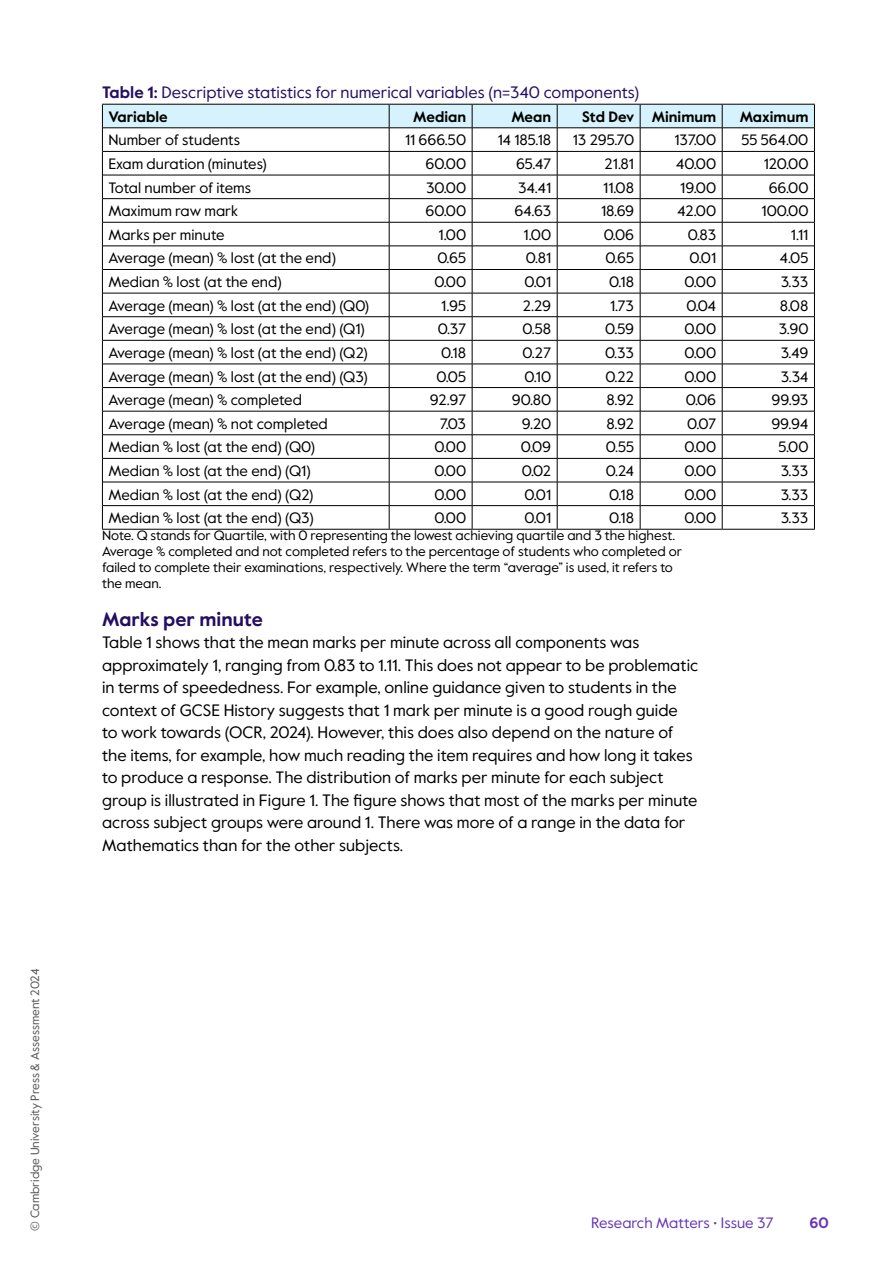
<style>
.page{position:relative;width:893px;height:1263px;background:#fff}
.page>*{position:absolute;margin:0;border:0;box-sizing:border-box;transform-origin:0 0}
.Heading_2{font:700 19.5px "Value Sans Pro";letter-spacing:.005em;color:#250e62}
.P_Body{font:16.5px/22.5px "Value Sans Pro";color:#000}
.P_Table_and_figure_caption{font:16.5px "Value Sans Pro";letter-spacing:.005em;color:#250e62}
.t1{font:15px "Value Sans Pro";color:#000}
.t2{font:700 15px "Value Sans Pro";color:#000}
.t3{font:15px "Value Sans Pro";color:#6638b6}
.t4{font:700 15px "Value Sans Pro";color:#6638b6}
.P_Table_and_figure_caption-2{font:13.5px/16.2px "Value Sans Pro";color:#000}
.t5{font:12px "Value Sans Pro";color:#575756}
.s1{font-weight:700}
</style>
<div class="page">
<hr style="left:102px;top:529px;width:287px;height:1px;background:#000">
<hr style="left:389px;top:529px;width:83px;height:1px;background:#000">
<hr style="left:472px;top:529px;width:85px;height:1px;background:#000">
<hr style="left:557px;top:529px;width:83px;height:1px;background:#000">
<hr style="left:640px;top:529px;width:82px;height:1px;background:#000">
<hr style="left:722px;top:529px;width:93px;height:1px;background:#000">
<svg style="left:102px;top:104px;width:713px;height:425px"></svg>
<p class="t5" style="left:28px;top:1231px;width:263px;rotate:-90deg">© Cambridge University Press &amp; Assessment 2024</p>
<p class="P_Table_and_figure_caption" style="left:102px;top:82px;width:539px"><span class="s1">Table 1:</span> Descriptive statistics for numerical variables (n=340 components)</p>
<p class="t2" style="left:108px;top:108px;width:61px">Variable</p>
<p class="t2" style="left:413px;top:108px;width:54px">Median</p>
<p class="t2" style="left:511px;top:108px;width:41px">Mean</p>
<p class="t2" style="left:582px;top:108px;width:53px">Std Dev</p>
<p class="t2" style="left:652px;top:108px;width:66px">Minimum</p>
<p class="t2" style="left:740px;top:108px;width:70px">Maximum</p>
<p class="t1" style="left:108px;top:131px;width:133px">Number of students</p>
<p class="t1" style="left:405px;top:131px;width:63px">11 666.50</p>
<p class="t1" style="left:498px;top:131px;width:55px">14 185.18</p>
<p class="t1" style="left:573px;top:131px;width:63px">13 295.70</p>
<p class="t1" style="left:674px;top:131px;width:43px">137.00</p>
<p class="t1" style="left:741px;top:131px;width:68px">55 564.00</p>
<p class="t1" style="left:108px;top:155px;width:160px">Exam duration (minutes)</p>
<p class="t1" style="left:426px;top:155px;width:42px">60.00</p>
<p class="t1" style="left:516px;top:155px;width:37px">65.47</p>
<p class="t1" style="left:605px;top:155px;width:31px">21.81</p>
<p class="t1" style="left:676px;top:155px;width:41px">40.00</p>
<p class="t1" style="left:764px;top:155px;width:46px">120.00</p>
<p class="t1" style="left:108px;top:178px;width:144px">Total number of items</p>
<p class="t1" style="left:426px;top:178px;width:42px">30.00</p>
<p class="t1" style="left:518px;top:178px;width:34px">34.41</p>
<p class="t1" style="left:603px;top:178px;width:32px">11.08</p>
<p class="t1" style="left:680px;top:178px;width:37px">19.00</p>
<p class="t1" style="left:769px;top:178px;width:41px">66.00</p>
<p class="t1" style="left:108px;top:202px;width:131px">Maximum raw mark</p>
<p class="t1" style="left:426px;top:202px;width:42px">60.00</p>
<p class="t1" style="left:514px;top:202px;width:38px">64.63</p>
<p class="t1" style="left:601px;top:202px;width:35px">18.69</p>
<p class="t1" style="left:677px;top:202px;width:40px">42.00</p>
<p class="t1" style="left:761px;top:202px;width:48px">100.00</p>
<p class="t1" style="left:108px;top:226px;width:118px">Marks per minute</p>
<p class="t1" style="left:439px;top:226px;width:29px">1.00</p>
<p class="t1" style="left:524px;top:226px;width:29px">1.00</p>
<p class="t1" style="left:604px;top:226px;width:32px">0.06</p>
<p class="t1" style="left:688px;top:226px;width:30px">0.83</p>
<p class="t1" style="left:791px;top:226px;width:19px">1.11</p>
<p class="t1" style="left:108px;top:249px;width:229px">Average (mean) % lost (at the end)</p>
<p class="t1" style="left:437px;top:249px;width:30px">0.65</p>
<p class="t1" style="left:526px;top:249px;width:27px">0.81</p>
<p class="t1" style="left:605px;top:249px;width:30px">0.65</p>
<p class="t1" style="left:689px;top:249px;width:28px">0.01</p>
<p class="t1" style="left:780px;top:249px;width:30px">4.05</p>
<p class="t1" style="left:108px;top:273px;width:175px">Median % lost (at the end)</p>
<p class="t1" style="left:434px;top:273px;width:33px">0.00</p>
<p class="t1" style="left:524px;top:273px;width:28px">0.01</p>
<p class="t1" style="left:609px;top:273px;width:26px">0.18</p>
<p class="t1" style="left:684px;top:273px;width:33px">0.00</p>
<p class="t1" style="left:781px;top:273px;width:29px">3.33</p>
<p class="t1" style="left:108px;top:296px;width:262px">Average (mean) % lost (at the end) (Q0)</p>
<p class="t1" style="left:441px;top:296px;width:26px">1.95</p>
<p class="t1" style="left:523px;top:296px;width:30px">2.29</p>
<p class="t1" style="left:610px;top:296px;width:26px">1.73</p>
<p class="t1" style="left:686px;top:296px;width:31px">0.04</p>
<p class="t1" style="left:780px;top:296px;width:30px">8.08</p>
<p class="t1" style="left:108px;top:320px;width:258px">Average (mean) % lost (at the end) (Q1)</p>
<p class="t1" style="left:438px;top:320px;width:30px">0.37</p>
<p class="t1" style="left:522px;top:320px;width:30px">0.58</p>
<p class="t1" style="left:605px;top:320px;width:31px">0.59</p>
<p class="t1" style="left:684px;top:320px;width:33px">0.00</p>
<p class="t1" style="left:779px;top:320px;width:31px">3.90</p>
<p class="t1" style="left:108px;top:344px;width:261px">Average (mean) % lost (at the end) (Q2)</p>
<p class="t1" style="left:441px;top:344px;width:26px">0.18</p>
<p class="t1" style="left:523px;top:344px;width:30px">0.27</p>
<p class="t1" style="left:605px;top:344px;width:31px">0.33</p>
<p class="t1" style="left:684px;top:344px;width:33px">0.00</p>
<p class="t1" style="left:781px;top:344px;width:29px">3.49</p>
<p class="t1" style="left:108px;top:367px;width:261px">Average (mean) % lost (at the end) (Q3)</p>
<p class="t1" style="left:437px;top:367px;width:31px">0.05</p>
<p class="t1" style="left:524px;top:367px;width:28px">0.10</p>
<p class="t1" style="left:605px;top:367px;width:30px">0.22</p>
<p class="t1" style="left:684px;top:367px;width:33px">0.00</p>
<p class="t1" style="left:781px;top:367px;width:29px">3.34</p>
<p class="t1" style="left:108px;top:391px;width:195px">Average (mean) % completed</p>
<p class="t1" style="left:430px;top:391px;width:38px">92.97</p>
<p class="t1" style="left:512px;top:391px;width:41px">90.80</p>
<p class="t1" style="left:606px;top:391px;width:29px">8.92</p>
<p class="t1" style="left:686px;top:391px;width:32px">0.06</p>
<p class="t1" style="left:771px;top:391px;width:39px">99.93</p>
<p class="t1" style="left:108px;top:414px;width:221px">Average (mean) % not completed</p>
<p class="t1" style="left:440px;top:414px;width:28px">7.03</p>
<p class="t1" style="left:522px;top:414px;width:31px">9.20</p>
<p class="t1" style="left:606px;top:414px;width:29px">8.92</p>
<p class="t1" style="left:687px;top:414px;width:31px">0.07</p>
<p class="t1" style="left:771px;top:414px;width:39px">99.94</p>
<p class="t1" style="left:108px;top:438px;width:208px">Median % lost (at the end) (Q0)</p>
<p class="t1" style="left:434px;top:438px;width:33px">0.00</p>
<p class="t1" style="left:521px;top:438px;width:32px">0.09</p>
<p class="t1" style="left:606px;top:438px;width:30px">0.55</p>
<p class="t1" style="left:684px;top:438px;width:33px">0.00</p>
<p class="t1" style="left:778px;top:438px;width:31px">5.00</p>
<p class="t1" style="left:108px;top:462px;width:204px">Median % lost (at the end) (Q1)</p>
<p class="t1" style="left:434px;top:462px;width:33px">0.00</p>
<p class="t1" style="left:522px;top:462px;width:31px">0.02</p>
<p class="t1" style="left:606px;top:462px;width:30px">0.24</p>
<p class="t1" style="left:684px;top:462px;width:33px">0.00</p>
<p class="t1" style="left:781px;top:462px;width:29px">3.33</p>
<p class="t1" style="left:108px;top:485px;width:207px">Median % lost (at the end) (Q2)</p>
<p class="t1" style="left:434px;top:485px;width:33px">0.00</p>
<p class="t1" style="left:524px;top:485px;width:28px">0.01</p>
<p class="t1" style="left:609px;top:485px;width:26px">0.18</p>
<p class="t1" style="left:684px;top:485px;width:33px">0.00</p>
<p class="t1" style="left:781px;top:485px;width:29px">3.33</p>
<p class="t1" style="left:108px;top:509px;width:207px">Median % lost (at the end) (Q3)</p>
<p class="t1" style="left:434px;top:509px;width:33px">0.00</p>
<p class="t1" style="left:524px;top:509px;width:28px">0.01</p>
<p class="t1" style="left:609px;top:509px;width:26px">0.18</p>
<p class="t1" style="left:684px;top:509px;width:33px">0.00</p>
<p class="t1" style="left:781px;top:509px;width:29px">3.33</p>
<p class="P_Table_and_figure_caption-2" style="left:102px;top:527px;width:582px">Note. Q stands for Quartile, with 0 representing the lowest achieving quartile and 3 the highest.<br>Average % completed and not completed refers to the percentage of students who completed or failed to complete their examinations, respectively. Where the term “average” is used, it refers to the mean.</p>
<h3 class="Heading_2" style="left:102px;top:607px;width:162px">Marks per minute</h3>
<p class="P_Body" style="left:102px;top:632px;width:598px">Table 1 shows that the mean marks per minute across all components was approximately 1, ranging from 0.83 to 1.11. This does not appear to be problematic in terms of speededness. For example, online guidance given to students in the context of GCSE History suggests that 1 mark per minute is a good rough guide<br>to work towards (OCR, 2024). However, this does also depend on the nature of the items, for example, how much reading the item requires and how long it takes to produce a response. The distribution of marks per minute for each subject group is illustrated in Figure 1. The figure shows that most of the marks per minute across subject groups were around 1. There was more of a range in the data for Mathematics than for the other subjects.</p>
<p class="t3" style="left:591px;top:1213px;width:184px">Research Matters • Issue 37</p>
<p class="t4" style="left:809px;top:1213px;width:21px">60</p>
</div>
